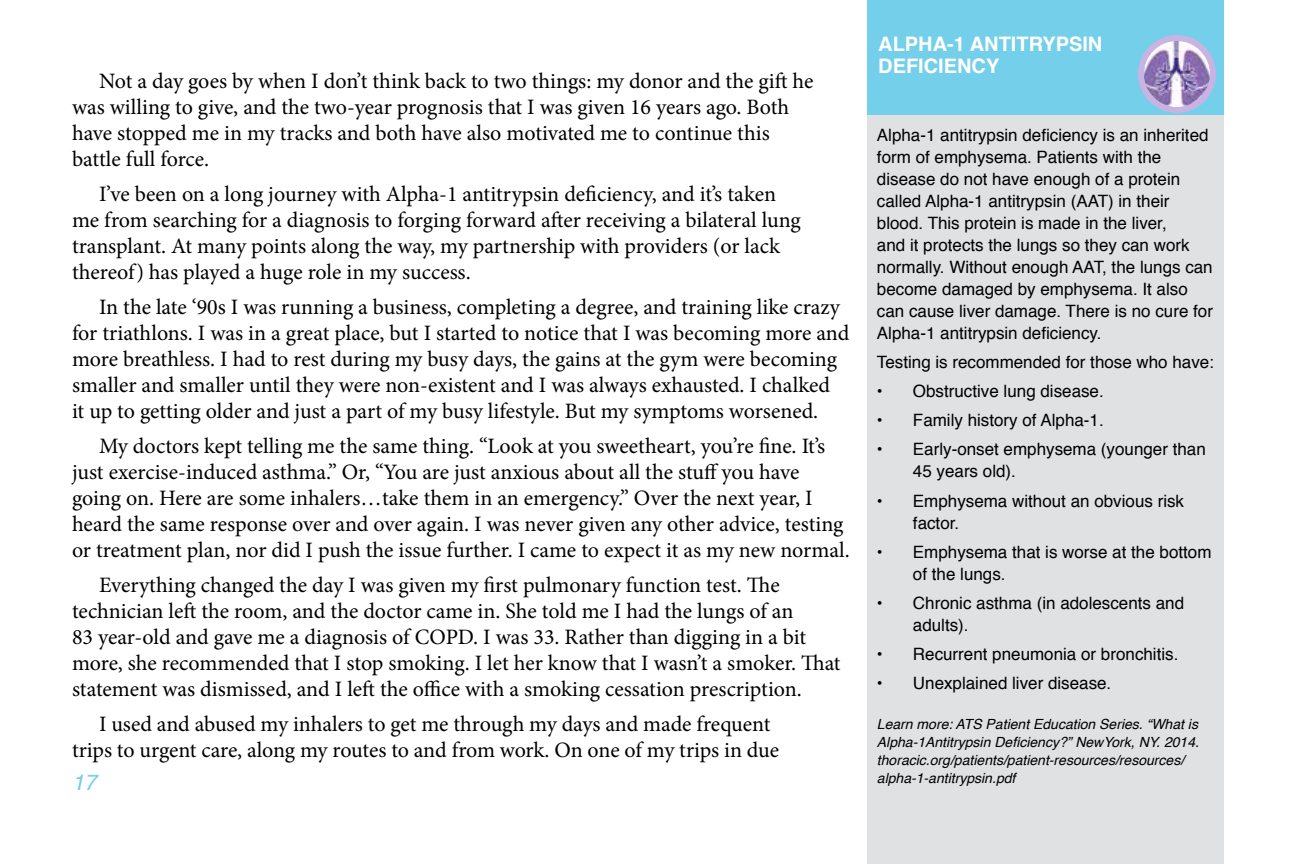
<style>
.page{position:relative;width:1296px;height:864px;background:#fff}
.page>*{position:absolute;margin:0;border:0;box-sizing:border-box;transform-origin:0 0}
.t1{font:22px/26px "Minion Pro";letter-spacing:-.005em;color:#000}
.t2{font:italic 22px "Helvetica";color:#74cfea}
.t3{font:700 20px/22px "Helvetica";color:#fff}
.t4{font:17px/22px "Helvetica";color:#000}
.t5{font:italic 14px/18px "Helvetica";color:#000}
</style>
<div class="page">
<div style="left:867px;top:99px;width:357px;height:765px;background:#e0e1e2"></div>
<div style="left:867px;top:0;width:357px;height:115px;background:#74cfea"></div>
<img style="left:1141px;top:38px;width:72px;height:72px;border-radius:36px">
<div style="left:1138px;top:35px;width:78px;height:78px;border:6px solid #c7b4e2;border-radius:50%"></div>
<p class="t1" style="left:72px;top:68px;width:743px;text-indent:27px">Not a day goes by when I don’t think back to two things: my donor and the gift he was willing to give, and the two-year prognosis that I was given 16 years ago. Both have stopped me in my tracks and both have also motivated me to continue this battle full force.</p>
<p class="t1" style="left:72px;top:181px;width:730px;text-indent:27px">I’ve been on a long journey with Alpha-1 antitrypsin deficiency, and it’s taken me from searching for a diagnosis to forging forward after receiving a bilateral lung transplant. At many points along the way, my partnership with providers (or lack thereof) has played a huge role in my success.</p>
<p class="t1" style="left:72px;top:294px;width:779px;text-indent:27px">In the late ‘90s I was running a business, completing a degree, and training like crazy for triathlons. I was in a great place, but I started to notice that I was becoming more and more breathless. I had to rest during my busy days, the gains at the gym were becoming smaller and smaller until they were non-existent and I was always exhausted. I chalked<br>it up to getting older and just a part of my busy lifestyle. But my symptoms worsened.</p>
<p class="t1" style="left:72px;top:433px;width:779px;text-indent:27px">My doctors kept telling me the same thing. “Look at you sweetheart, you’re fine. It’s just exercise-induced asthma.” Or, “You are just anxious about all the stuff you have going on. Here are some inhalers…take them in an emergency.” Over the next year, I heard the same response over and over again. I was never given any other advice, testing or treatment plan, nor did I push the issue further. I came to expect it as my new normal.</p>
<p class="t1" style="left:72px;top:572px;width:770px;text-indent:27px">Everything changed the day I was given my first pulmonary function test. The technician left the room, and the doctor came in. She told me I had the lungs of an<br>83 year-old and gave me a diagnosis of COPD. I was 33. Rather than digging in a bit more, she recommended that I stop smoking. I let her know that I wasn’t a smoker. That statement was dismissed, and I left the office with a smoking cessation prescription.</p>
<p class="t1" style="left:72px;top:711px;width:709px;text-indent:27px">I used and abused my inhalers to get me through my days and made frequent trips to urgent care, along my routes to and from work. On one of my trips in due</p>
<p class="t2" style="left:72px;top:765px;width:26px">17</p>
<p class="t3" style="left:878px;top:34px;width:226px">ALPHA-1 ANTITRYPSIN<br>DEFICIENCY</p>
<p class="t4" style="left:877px;top:125px;width:338px">Alpha-1 antitrypsin deficiency is an inherited form of emphysema. Patients with the disease do not have enough of a protein called Alpha-1 antitrypsin (AAT) in their blood. This protein is made in the liver,<br>and it protects the lungs so they can work normally. Without enough AAT, the lungs can become damaged by emphysema. It also can cause liver damage. There is no cure for Alpha-1 antitrypsin deficiency.</p>
<p class="t4" style="left:877px;top:352px;width:339px">Testing is recommended for those who have:</p>
<p class="t4" style="left:877px;top:381px;width:228px">• Obstructive lung disease.</p>
<p class="t4" style="left:877px;top:410px;width:228px">• Family history of Alpha-1.</p>
<p class="t4" style="left:913px;top:439px;width:294px;text-indent:-36px">• Early-onset emphysema (younger than<br>45 years old).</p>
<p class="t4" style="left:913px;top:491px;width:273px;text-indent:-36px">• Emphysema without an obvious risk factor.</p>
<p class="t4" style="left:913px;top:542px;width:300px;text-indent:-36px">• Emphysema that is worse at the bottom of the lungs.</p>
<p class="t4" style="left:913px;top:593px;width:273px;text-indent:-36px">• Chronic asthma (in adolescents and adults).</p>
<p class="t4" style="left:877px;top:644px;width:303px">• Recurrent pneumonia or bronchitis.</p>
<p class="t4" style="left:877px;top:673px;width:236px">• Unexplained liver disease.</p>
<p class="t5" style="left:877px;top:715px;width:324px">Learn more: ATS Patient Education Series. “What is Alpha-1Antitrypsin Deficiency?” NewYork, NY. 2014. thoracic.org/patients/patient-resources/resources/ alpha-1-antitrypsin.pdf</p>
</div>
